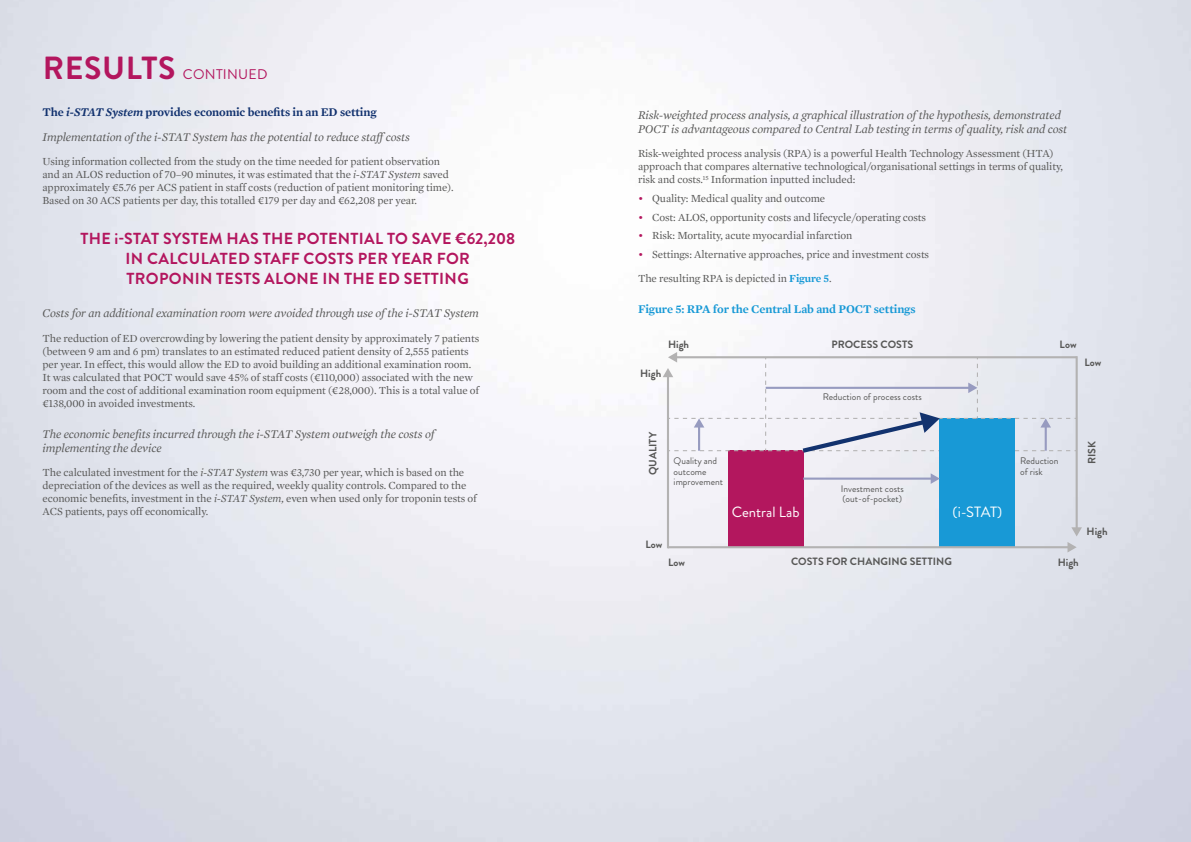
<style>
.page{position:relative;width:1191px;height:842px;background:#fff}
.page>*{position:absolute;margin:0;border:0;box-sizing:border-box;transform-origin:0 0}
.t1{font:700 32px "Brandon Grotesque";letter-spacing:.02em;color:#b3165e}
.t2{font:700 16px/20px "Brandon Grotesque";letter-spacing:.02em;color:#b3165e;text-align:center}
.t3{font:14.8px "Brandon Grotesque";color:#fff}
.t4{font:14px "Brandon Grotesque";letter-spacing:.02em;color:#b3165e}
.t5{font:italic 12px/14px "Mercury Text G1";letter-spacing:-.01em;color:#575756}
.t6{font:600 12px "Mercury Text G1";letter-spacing:-.01em;color:#1799d6}
.t7{font:11px/13px "Mercury Text G1";letter-spacing:-.01em;color:#575756}
.t8{font:700 10.6px "Brandon Grotesque";color:#575756}
.t9{font:9.5px/10.6px "Brandon Grotesque";color:#575756}
.s1{font-weight:600;font-style:normal;color:#11316e}
.s2{font-weight:600;color:#11316e}
.s3{font-style:italic}
.s4{color:#b3165e}
.s5{font-weight:600;color:#1799d6}
</style>
<div class="page">
<img style="left:0;top:0;width:1191px;height:842px">
<div style="left:728px;top:451px;width:75px;height:96px;background:#b3175e"></div>
<div style="left:940px;top:418px;width:75px;height:129px;background:#1899d6"></div>
<hr style="left:667px;top:376px;width:2px;height:172px;background:#b3b2b2">
<hr style="left:668px;top:546px;width:401px;height:2px;background:#b3b2b2">
<svg style="left:1067px;top:542px;width:9px;height:10px"></svg>
<hr style="left:1075px;top:356px;width:2px;height:173px;background:#b3b2b2">
<svg style="left:1071px;top:527px;width:11px;height:9px"></svg>
<hr style="left:803px;top:478px;width:129px;height:2px;background:#979bc0">
<svg style="left:930px;top:473px;width:10px;height:11px"></svg>
<svg style="left:662px;top:352px;width:414px;height:104px"></svg>
<h1 class="t1" style="left:43px;top:46px;width:134px">RESULTS</h1>
<p class="t4" style="left:183px;top:65px;width:86px">CONTINUED</p>
<p class="t5" style="left:43px;top:99px;width:369px;line-height:25.3px"><span class="s1">The</span> <span class="s2">i-STAT System</span> <span class="s1">provides economic benefits in an ED setting<br></span>Implementation of the i-STAT System has the potential to reduce staff costs</p>
<p class="t7" style="left:43px;top:155px;width:412px">Using information collected from the study on the time needed for patient observation and an ALOS reduction of 70–90 minutes, it was estimated that the <span class="s3">i-STAT System</span> saved approximately ¤5.76 per ACS patient in staff costs (reduction of patient monitoring time).<br>Based on 30 ACS patients per day, this totalled ¤179 per day and ¤62,208 per year.</p>
<h2 class="t2" style="left:80px;top:228px;width:436px">THE i-STAT SYSTEM HAS THE POTENTIAL TO SAVE €62,208<br>IN CALCULATED STAFF COSTS PER YEAR FOR<br>TROPONIN TESTS ALONE IN THE ED SETTING</h2>
<p class="t5" style="left:43px;top:306px;width:438px">Costs for an additional examination room were avoided through use of the i-STAT System</p>
<p class="t7" style="left:43px;top:331px;width:438px">The reduction of ED overcrowding by lowering the patient density by approximately 7 patients (between 9 am and 6 pm) translates to an estimated reduced patient density of 2,555 patients per year. In effect, this would allow the ED to avoid building an additional examination room.<br>It was calculated that POCT would save 45% of staff costs (¤110,000) associated with the new room and the cost of additional examination room equipment (¤28,000). This is a total value of ¤138,000 in avoided investments.</p>
<p class="t5" style="left:43px;top:427px;width:393px">The economic benefits incurred through the i-STAT System outweigh the costs of implementing the device</p>
<p class="t7" style="left:43px;top:466px;width:436px">The calculated investment for the <span class="s3">i-STAT System</span> was ¤3,730 per year, which is based on the depreciation of the devices as well as the required, weekly quality controls. Compared to the economic benefits, investment in the <span class="s3">i-STAT System,</span> even when used only for troponin tests of ACS patients, pays off economically.</p>
<p class="t5" style="left:638px;top:108px;width:431px">Risk-weighted process analysis, a graphical illustration of the hypothesis, demonstrated<br>POCT is advantageous compared to Central Lab testing in terms of quality, risk and cost</p>
<p class="t7" style="left:638px;top:147px;width:426px">Risk-weighted process analysis (RPA) is a powerful Health Technology Assessment (HTA) approach that compares alternative technological/organisational settings in terms of quality, risk and costs.<sup>15</sup> Information inputted included:</p>
<p class="t7" style="left:638px;top:192px;width:189px"><span class="s4">•</span> Quality: Medical quality and outcome</p>
<p class="t7" style="left:638px;top:210px;width:289px"><span class="s4">•</span> Cost: ALOS, opportunity costs and lifecycle/operating costs</p>
<p class="t7" style="left:638px;top:229px;width:216px"><span class="s4">•</span> Risk: Mortality, acute myocardial infarction</p>
<p class="t7" style="left:638px;top:248px;width:293px"><span class="s4">•</span> Settings: Alternative approaches, price and investment costs</p>
<p class="t7" style="left:638px;top:272px;width:195px">The resulting RPA is depicted in <span class="s5">Figure 5</span>.</p>
<p class="t6" style="left:638px;top:302px;width:279px">Figure 5: RPA for the Central Lab and POCT settings</p>
<p class="t8" style="left:640px;top:366px;width:23px">High</p>
<p class="t8" style="left:831px;top:337px;width:83px">PROCESS COSTS</p>
<p class="t8" style="left:668px;top:337px;width:23px">High</p>
<p class="t8" style="left:1059px;top:337px;width:18px">Low</p>
<p class="t9" style="left:823px;top:391px;width:100px">Reduction of process costs</p>
<p class="t8" style="left:1084px;top:355px;width:18px">Low</p>
<p class="t8" style="left:645px;top:475px;width:45px;rotate:-90deg">QUALITY</p>
<p class="t9" style="left:673px;top:456px;width:51px">Quality and outcome improvement</p>
<p class="t9" style="left:1020px;top:456px;width:40px">Reduction of risk</p>
<p class="t9" style="left:841px;top:483px;width:64px">Investment costs (out-of-pocket)</p>
<h3 class="t3" style="left:731px;top:501px;width:69px">Central Lab</h3>
<h3 class="t3" style="left:952px;top:501px;width:51px">(i-STAT)</h3>
<p class="t8" style="left:791px;top:554px;width:162px">COSTS FOR CHANGING SETTING</p>
<p class="t8" style="left:645px;top:537px;width:18px">Low</p>
<p class="t8" style="left:668px;top:554px;width:18px">Low</p>
<p class="t8" style="left:1057px;top:554px;width:23px">High</p>
<p class="t8" style="left:1084px;top:464px;width:25px;rotate:-90deg">RISK</p>
<p class="t8" style="left:1086px;top:524px;width:23px">High</p>
</div>
